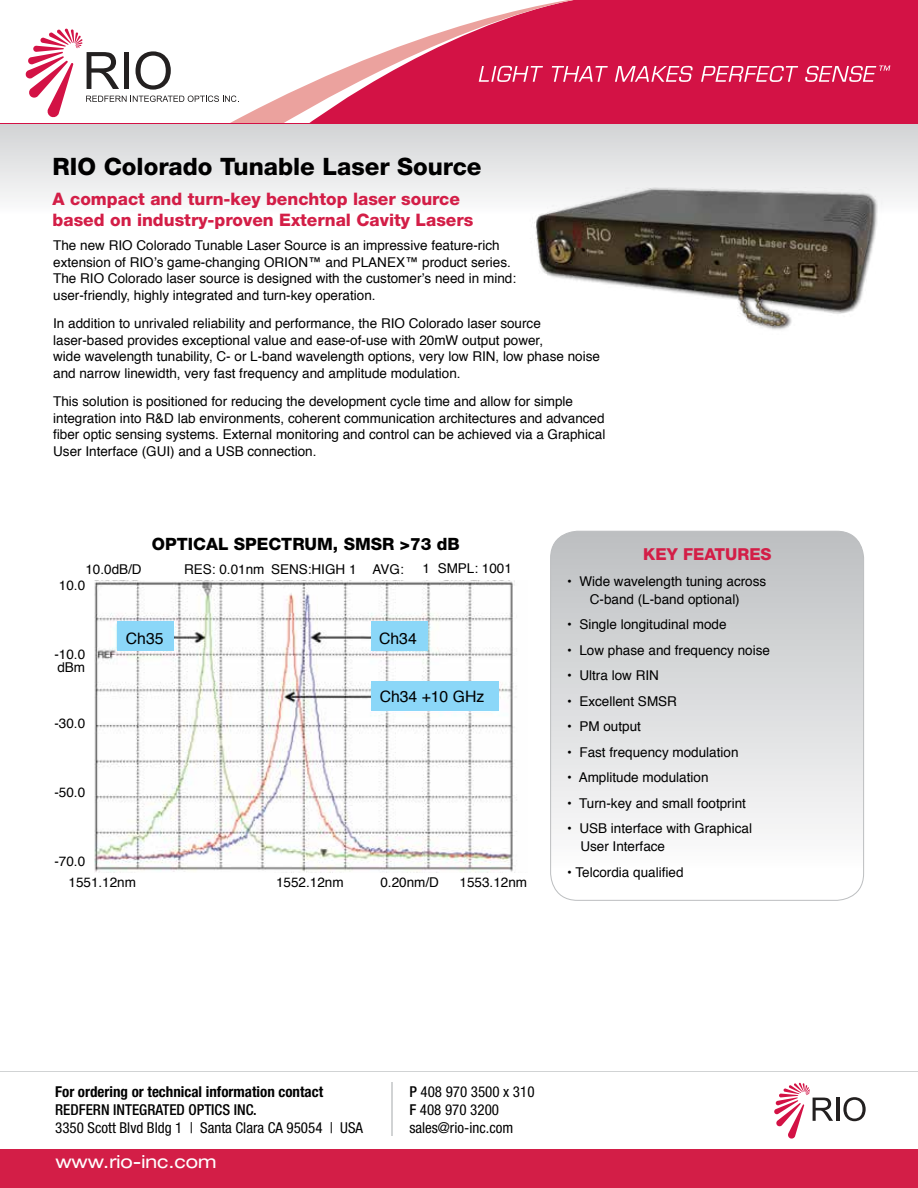
<style>
.page{position:relative;width:918px;height:1188px;background:#fff}
.page>*{position:absolute;margin:0;border:0;box-sizing:border-box;transform-origin:0 0}
.t1{font:800 24px "Helvetica Neue";color:#000}
.t2{font:expanded 18px "Helvetica Neue";color:#fff}
.t3{font:800 17.25px/20.7px "Helvetica Neue";color:#d31e47}
.t4{font:800 16.95px "Helvetica Neue";color:#000}
.t5{font:800 16.5px "Helvetica Neue";color:#d31e47}
.t6{font:15.75px "Helvetica";color:#000}
.t7{font:condensed 15px/18px "Helvetica Neue";color:#000}
.t8{font:700 condensed 15px "Helvetica Neue";color:#000}
.t9{font:500 condensed 15px "Helvetica Neue";color:#000}
.t10{font:13.5px/16.5px "Helvetica";color:#000}
.s1{font-weight:500}
</style>
<div class="page">
<svg style="left:551px;top:531px;width:313px;height:369px"></svg>
<div style="left:550px;top:531px;width:314px;height:370px;border:1px solid #bcbec0;border-radius:27px"></div>
<div style="left:0;top:1149px;width:918px;height:39px;background:#d31e47"></div>
<hr style="left:391px;top:1083px;width:1px;height:53px;background:#d1d3d4">
<hr style="left:0;top:1071px;width:918px;height:1px;background:#d1d3d4">
<svg style="left:774px;top:1083px;width:59px;height:56px"></svg>
<hr style="left:837px;top:1098px;width:3px;height:23px;background:#232020">
<svg style="left:843px;top:1097px;width:23px;height:24px"></svg>
<div style="left:0;top:124px;width:918px;height:98px;background:linear-gradient(to bottom,#d1d3d4,#fff)"></div>
<div style="left:608px;top:0;width:310px;height:124px;background:#d31245"></div>
<svg style="left:227px;top:0;width:381px;height:124px"></svg>
<svg style="left:479px;top:66px;width:64px;height:16px"></svg>
<svg style="left:552px;top:66px;width:56px;height:16px"></svg>
<svg style="left:615px;top:66px;width:78px;height:16px"></svg>
<svg style="left:701px;top:66px;width:97px;height:16px;background:#df557a"></svg>
<svg style="left:804px;top:65px;width:86px;height:17px"></svg>
<svg style="left:25px;top:28px;width:214px;height:90px"></svg>
<hr style="left:0;top:124px;width:918px;height:1px;background:#d31145">
<img style="left:521px;top:162px;width:371px;height:168px">
<img style="left:94px;top:581px;width:423px;height:291px">
<div style="left:118px;top:621px;width:56px;height:30px;background:#8bd7f8"></div>
<div style="left:371px;top:621px;width:56px;height:30px;background:#8bd7f8"></div>
<div style="left:371px;top:681px;width:127px;height:30px;background:#8bd7f8"></div>
<h1 class="t1" style="left:53px;top:152px;width:431px">RIO Colorado Tunable Laser Source</h1>
<p class="t3" style="left:53px;top:188px;width:422px">A compact and turn-key benchtop laser source based on industry-proven External Cavity Lasers</p>
<p class="t10" style="left:53px;top:238px;width:464px">The new RIO Colorado Tunable Laser Source is an impressive feature-rich extension of RIO’s game-changing ORION™ and PLANEX™ product series.<br>The RIO Colorado laser source is designed with the customer’s need in mind: user-friendly, highly integrated and turn-key operation.</p>
<p class="t10" style="left:53px;top:316px;width:548px">In addition to unrivaled reliability and performance, the RIO Colorado laser source laser-based provides exceptional value and ease-of-use with 20mW output power,<br>wide wavelength tunability, C- or L-band wavelength options, very low RIN, low phase noise and narrow linewidth, very fast frequency and amplitude modulation.</p>
<p class="t10" style="left:53px;top:394px;width:554px">This solution is positioned for reducing the development cycle time and allow for simple integration into R&amp;D lab environments, coherent communication architectures and advanced fiber optic sensing systems. External monitoring and control can be achieved via a Graphical User Interface (GUI) and a USB connection.</p>
<p class="t4" style="left:152px;top:534px;width:309px">OPTICAL SPECTRUM, SMSR &gt;73 dB</p>
<p class="t10" style="left:85px;top:561px;width:58px">10.0dB/D</p>
<p class="t10" style="left:184px;top:561px;width:221px">RES: 0.01nm SENS:HIGH 1 AVG:</p>
<p class="t10" style="left:423px;top:560px;width:91px">1 SMPL: 1001</p>
<p class="t10" style="left:59px;top:577px;width:28px">10.0</p>
<p class="t10" style="left:54px;top:648px;width:32px;line-height:13.4px">-10.0 dBm</p>
<p class="t10" style="left:54px;top:716px;width:32px">-30.0</p>
<p class="t10" style="left:54px;top:785px;width:32px">-50.0</p>
<p class="t6" style="left:126px;top:626px;width:39px">Ch35</p>
<p class="t6" style="left:379px;top:626px;width:39px">Ch34</p>
<p class="t6" style="left:380px;top:684px;width:106px">Ch34 +10 GHz</p>
<p class="t10" style="left:69px;top:851px;width:69px;line-height:21.1px;text-indent:-14px">-70.0<br>1551.12nm</p>
<p class="t10" style="left:276px;top:875px;width:69px">1552.12nm</p>
<p class="t10" style="left:380px;top:875px;width:60px">0.20nm/D</p>
<p class="t10" style="left:460px;top:875px;width:69px">1553.12nm</p>
<p class="t5" style="left:643px;top:544px;width:130px">KEY FEATURES</p>
<p class="t10" style="left:567px;top:572px;width:201px;line-height:18px;text-align:center">• Wide wavelength tuning across<br>C-band (L-band optional)</p>
<p class="t10" style="left:567px;top:617px;width:161px">• Single longitudinal mode</p>
<p class="t10" style="left:567px;top:642px;width:204px">• Low phase and frequency noise</p>
<p class="t10" style="left:567px;top:668px;width:93px">• Ultra low RIN</p>
<p class="t10" style="left:567px;top:693px;width:111px">• Excellent SMSR</p>
<p class="t10" style="left:567px;top:719px;width:75px">• PM output</p>
<p class="t10" style="left:567px;top:744px;width:173px">• Fast frequency modulation</p>
<p class="t10" style="left:567px;top:770px;width:143px">• Amplitude modulation</p>
<p class="t10" style="left:567px;top:795px;width:180px">• Turn-key and small footprint</p>
<p class="t10" style="left:580px;top:820px;width:173px;line-height:18px;text-indent:-13px">• USB interface with Graphical<br>User Interface</p>
<p class="t10" style="left:567px;top:864px;width:118px">• Telcordia qualified</p>
<p class="t8" style="left:55px;top:1083px;width:270px">For ordering or technical information contact</p>
<p class="t9" style="left:55px;top:1101px;width:203px">REDFERN INTEGRATED OPTICS INC.</p>
<p class="t7" style="left:55px;top:1119px;width:309px">3350 Scott Blvd Bldg 1 | Santa Clara CA 95054 | USA</p>
<h2 class="t2" style="left:55px;top:1151px;width:163px">www.rio-inc.com</h2>
<p class="t7" style="left:409px;top:1083px;width:127px"><span class="s1">P</span> 408 970 3500 x 310<br><span class="s1">F</span> 408 970 3200 sales@rio-inc.com</p>
</div>
